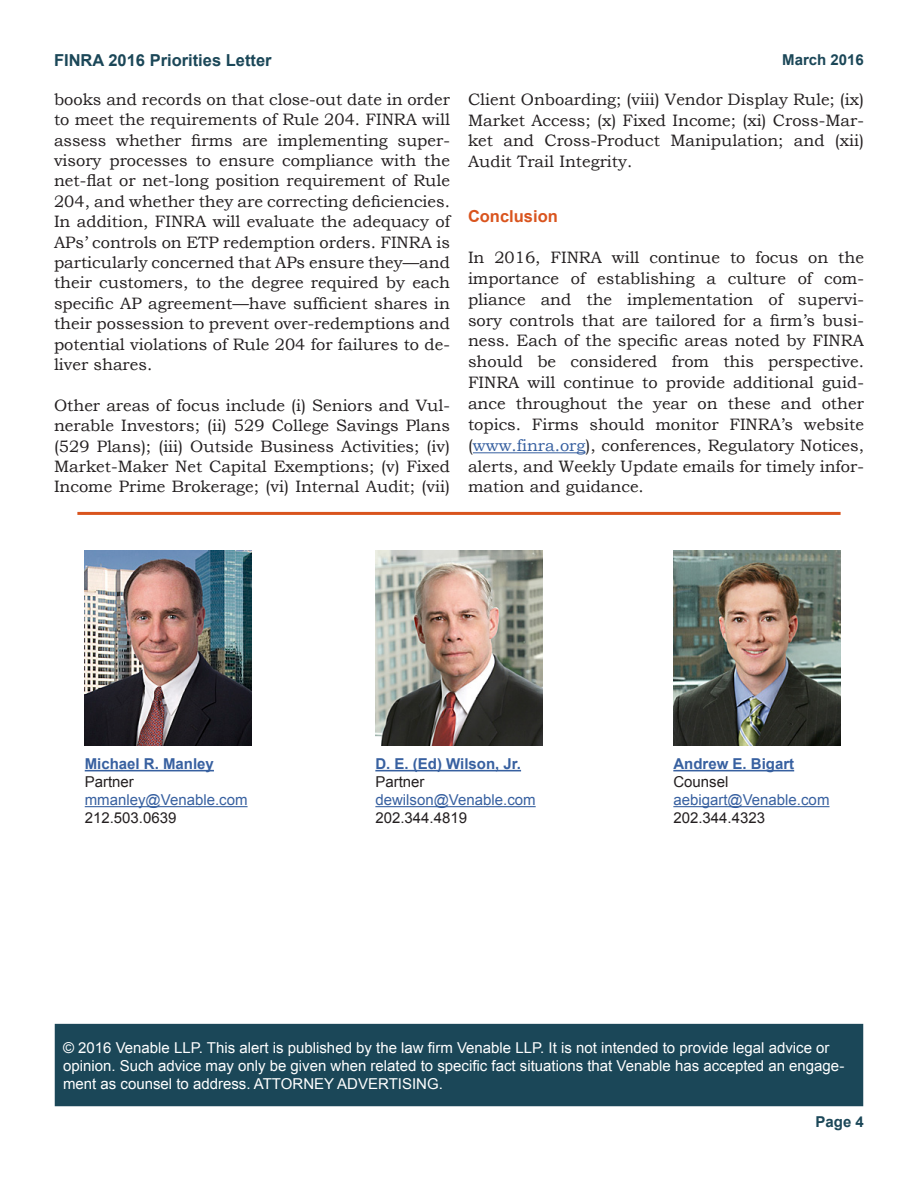
<style>
.page{position:relative;width:918px;height:1188px;background:#fff}
.page>*{position:absolute;margin:0;border:0;box-sizing:border-box;transform-origin:0 0}
.Body_Text{font:16.5px/20.4px "Bookman Old Style";color:#231f20;text-align:justify}
.t1{font:700 16.5px "Arial";color:#1b4758}
.Section_Header{font:700 16.5px "Arial";color:#d9541e}
.Footnotes{font:15px/18px "Arial";color:#fff}
.Contacts{font:15px "Arial";color:#3760a0}
.Contacts-2{font:15px "Arial";color:#231f20}
.Contacts-3{font:700 15px "Arial";color:#3760a0}
.Page_Numbers{font:700 15px "Arial";color:#1b4758}
.s1{color:#3760a0}
</style>
<div class="page">
<hr style="left:473px;top:452px;width:112px;height:1px;background:#3760a0">
<hr style="left:77px;top:512px;width:764px;height:3px;background:#d9541e">
<img style="left:85px;top:551px;width:167px;height:195px">
<img style="left:375px;top:551px;width:168px;height:195px">
<img style="left:673px;top:551px;width:168px;height:195px">
<hr style="left:85px;top:770px;width:129px;height:1px;background:#3760a0">
<hr style="left:85px;top:806px;width:163px;height:1px;background:#3760a0">
<hr style="left:375px;top:770px;width:146px;height:1px;background:#3760a0">
<hr style="left:375px;top:806px;width:161px;height:1px;background:#3760a0">
<hr style="left:673px;top:770px;width:121px;height:1px;background:#3760a0">
<hr style="left:673px;top:806px;width:157px;height:1px;background:#3760a0">
<div style="left:56px;top:1025px;width:806px;height:81px;background:#1b4758"></div>
<div style="left:55px;top:1024px;width:808px;height:82px;border:2px solid #1b4758"></div>
<p class="t1" style="left:54px;top:49px;width:219px">FINRA 2016 Priorities Letter</p>
<p class="Body_Text" style="left:54px;top:89px;width:398px">books and records on that close-out date in order to meet the requirements of Rule 204. FINRA will assess whether firms are implementing super&shy;visory processes to ensure compliance with the net-flat or net-long position requirement of Rule 204, and whether they are correcting deficiencies.<br>In addition, FINRA will evaluate the adequacy of APs’ controls on ETP redemption orders. FINRA is particularly concerned that APs ensure they—and their customers, to the degree required by each specific AP agreement—have sufficient shares in their possession to prevent over-redemptions and potential violations of Rule 204 for failures to de&shy;liver shares.</p>
<p class="Body_Text" style="left:54px;top:395px;width:398px">Other areas of focus include (i) Seniors and Vul&shy;nerable Investors; (ii) 529 College Savings Plans (529 Plans); (iii) Outside Business Activities; (iv)<br>Market-Maker Net Capital Exemptions; (v) Fixed Income Prime Brokerage; (vi) Internal Audit; (vii)</p>
<p class="Page_Numbers" style="left:782px;top:50px;width:83px">March 2016</p>
<p class="Body_Text" style="left:468px;top:89px;width:398px;line-height:20.9px">Client Onboarding; (viii) Vendor Display Rule; (ix)<br>Market Access; (x) Fixed Income; (xi) Cross-Mar&shy;ket and Cross-Product Manipulation; and (xii)<br>Audit Trail Integrity.</p>
<p class="Section_Header" style="left:468px;top:205px;width:91px">Conclusion</p>
<p class="Body_Text" style="left:468px;top:247px;width:398px;line-height:20.9px">In 2016, FINRA will continue to focus on the importance of establishing a culture of com&shy;pliance and the implementation of supervi&shy;sory controls that are tailored for a firm’s busi&shy;ness. Each of the specific areas noted by FINRA should be considered from this perspective.<br>FINRA will continue to provide additional guid&shy;ance throughout the year on these and other topics. Firms should monitor FINRA’s website (<span class="s1">www.finra.org</span>), conferences, Regulatory Notices, alerts, and Weekly Update emails for timely infor&shy;mation and guidance.</p>
<p class="Contacts-3" style="left:85px;top:754px;width:131px">Michael R. Manley</p>
<p class="Contacts-2" style="left:85px;top:772px;width:51px">Partner</p>
<p class="Contacts" style="left:85px;top:790px;width:164px">mmanley@Venable.com</p>
<p class="Contacts-2" style="left:85px;top:808px;width:93px">212.503.0639</p>
<p class="Contacts-3" style="left:375px;top:754px;width:147px">D. E. (Ed) Wilson, Jr.</p>
<p class="Contacts-2" style="left:375px;top:772px;width:51px">Partner</p>
<p class="Contacts" style="left:375px;top:790px;width:162px">dewilson@Venable.com</p>
<p class="Contacts-2" style="left:375px;top:808px;width:93px">202.344.4819</p>
<p class="Contacts-3" style="left:673px;top:754px;width:122px">Andrew E. Bigart</p>
<p class="Contacts-2" style="left:673px;top:772px;width:57px">Counsel</p>
<p class="Contacts" style="left:673px;top:790px;width:158px">aebigart@Venable.com</p>
<p class="Contacts-2" style="left:673px;top:808px;width:93px">202.344.4323</p>
<p class="Footnotes" style="left:63px;top:1038px;width:783px">© 2016 Venable LLP. This alert is published by the law firm Venable LLP. It is not intended to provide legal advice or opinion. Such advice may only be given when related to specific fact situations that Venable has accepted an engage&shy;ment as counsel to address. ATTORNEY ADVERTISING.</p>
<p class="Page_Numbers" style="left:816px;top:1112px;width:50px">Page 4</p>
</div>
